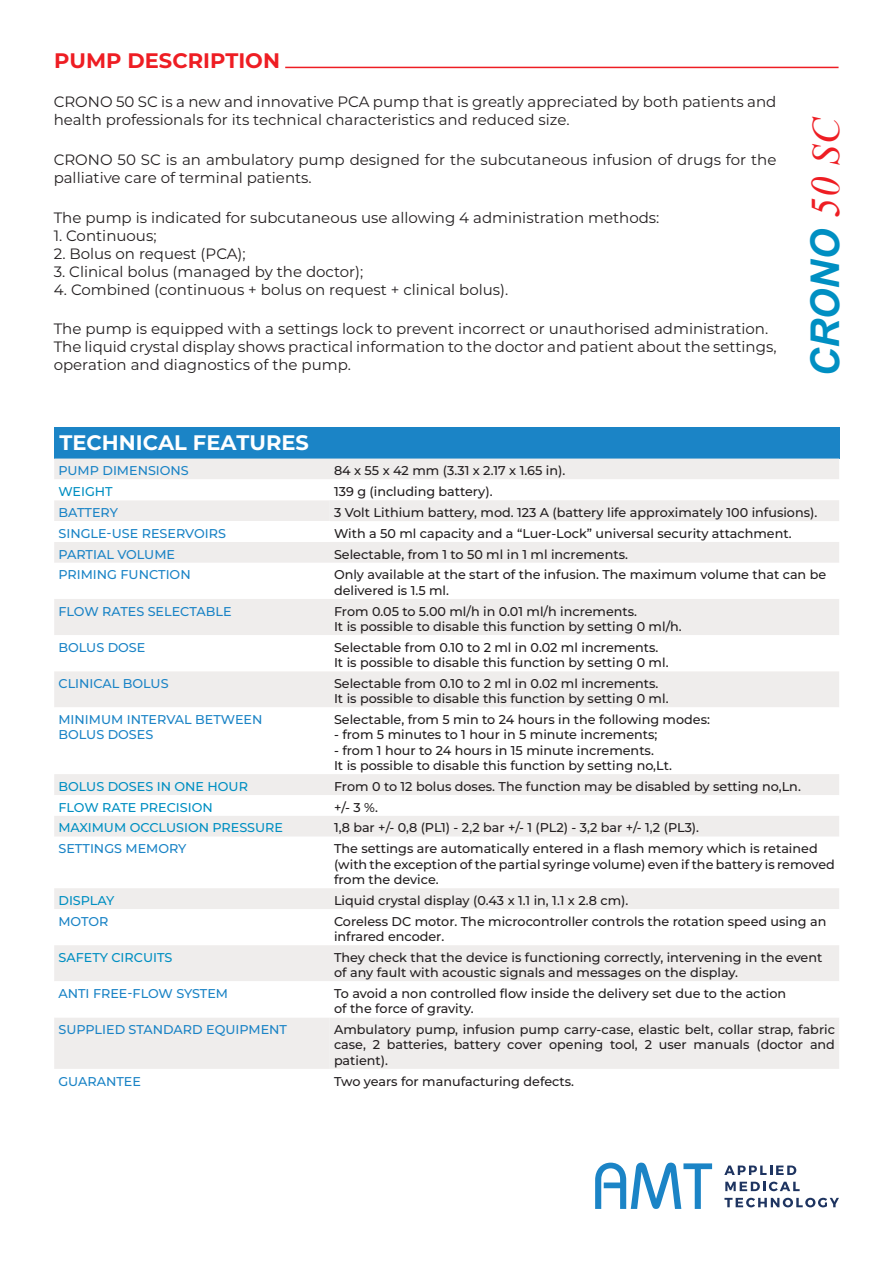
<style>
.page{position:relative;width:893px;height:1263px;background:#fff}
.page>*{position:absolute;margin:0;border:0;box-sizing:border-box;transform-origin:0 0}
.t1{font:italic 700 39.6px "Arial";color:#008fc2}
.t2{font:700 21px "Montserrat";color:#fff}
.t3{font:700 21px "Montserrat";color:#ee1d23}
.t4{font:15px/18px "Montserrat";color:#231f20}
.t5{font:500 12.75px/15.3px "Montserrat";color:#231f20}
.t6{font:500 12.75px/15.3px "Montserrat";color:#1b84c6}
.t7{font:500 12.75px "Montserrat";color:#008fc2}
.s1{font-family:"Times New Roman";font-weight:400;font-size:40.5px;color:#ee1d23}
.s2{font-family:"Times New Roman";font-weight:400;font-size:39px;color:#ee1d23}
</style>
<div class="page">
<div style="left:54px;top:427px;width:786px;height:32px;background:#1b84c6"></div>
<div style="left:54px;top:459px;width:785px;height:20px;background:#efedec"></div>
<svg style="left:54px;top:500px;width:785px;height:336px"></svg>
<div style="left:54px;top:521px;width:276px;height:21px;background:#fff"></div>
<svg style="left:54px;top:888px;width:785px;height:181px;fill:#efedec"></svg>
<hr style="left:285px;top:67px;width:553px;height:1px;background:#ee1d23">
<svg style="left:595px;top:1162px;width:117px;height:47px"></svg>
<svg style="left:724px;top:1165px;width:72px;height:10px"></svg>
<svg style="left:725px;top:1181px;width:75px;height:10px"></svg>
<svg style="left:724px;top:1198px;width:115px;height:9px"></svg>
<h2 class="t3" style="left:54px;top:46px;width:227px">PUMP DESCRIPTION</h2>
<p class="t4" style="left:54px;top:93px;width:724px">CRONO 50 SC is a new and innovative PCA pump that is greatly appreciated by both patients and health professionals for its technical characteristics and reduced size.</p>
<p class="t4" style="left:54px;top:150px;width:724px">CRONO 50 SC is an ambulatory pump designed for the subcutaneous infusion of drugs for the palliative care of terminal patients.</p>
<p class="t4" style="left:54px;top:208px;width:607px">The pump is indicated for subcutaneous use allowing 4 administration methods:</p>
<p class="t4" style="left:54px;top:226px;width:104px">1. Continuous;</p>
<p class="t4" style="left:54px;top:244px;width:194px">2. Bolus on request (PCA);</p>
<p class="t4" style="left:54px;top:262px;width:311px">3. Clinical bolus (managed by the doctor);</p>
<p class="t4" style="left:54px;top:280px;width:456px">4. Combined (continuous + bolus on request + clinical bolus).</p>
<p class="t4" style="left:54px;top:319px;width:724px">The pump is equipped with a settings lock to prevent incorrect or unauthorised administration.<br>The liquid crystal display shows practical information to the doctor and patient about the settings, operation and diagnostics of the pump.</p>
<h1 class="t1" style="left:799px;top:377px;width:262px;rotate:-90deg">CRONO <span class="s1">50</span> <span class="s2">SC</span></h1>
<h2 class="t2" style="left:60px;top:427px;width:251px">TECHNICAL FEATURES</h2>
<p class="t6" style="left:58px;top:463px;width:132px">PUMP DIMENSIONS</p>
<p class="t5" style="left:334px;top:463px;width:233px">84 x 55 x 42 mm (3.31 x 2.17 x 1.65 in).</p>
<p class="t7" style="left:58px;top:483px;width:56px">WEIGHT</p>
<p class="t5" style="left:334px;top:483px;width:160px">139 g (including battery).</p>
<p class="t6" style="left:58px;top:504px;width:61px">BATTERY</p>
<p class="t5" style="left:334px;top:504px;width:485px">3 Volt Lithium battery, mod. 123 A (battery life approximately 100 infusions).</p>
<p class="t6" style="left:58px;top:525px;width:169px">SINGLE-USE RESERVOIRS</p>
<p class="t5" style="left:334px;top:525px;width:459px">With a 50 ml capacity and a “Luer-Lock” universal security attachment.</p>
<p class="t6" style="left:58px;top:546px;width:118px">PARTIAL VOLUME</p>
<p class="t5" style="left:334px;top:546px;width:295px">Selectable, from 1 to 50 ml in 1 ml increments.</p>
<p class="t6" style="left:58px;top:567px;width:134px">PRIMING FUNCTION</p>
<p class="t5" style="left:334px;top:567px;width:494px">Only available at the start of the infusion. The maximum volume that can be delivered is 1.5 ml.</p>
<p class="t6" style="left:58px;top:603px;width:175px">FLOW RATES SELECTABLE</p>
<p class="t5" style="left:334px;top:603px;width:349px">From 0.05 to 5.00 ml/h in 0.01 ml/h increments.<br>It is possible to disable this function by setting 0 ml/h.</p>
<p class="t6" style="left:58px;top:639px;width:88px">BOLUS DOSE</p>
<p class="t5" style="left:334px;top:639px;width:336px">Selectable from 0.10 to 2 ml in 0.02 ml increments.<br>It is possible to disable this function by setting 0 ml.</p>
<p class="t6" style="left:58px;top:675px;width:112px">CLINICAL BOLUS</p>
<p class="t5" style="left:334px;top:675px;width:336px">Selectable from 0.10 to 2 ml in 0.02 ml increments.<br>It is possible to disable this function by setting 0 ml.</p>
<p class="t6" style="left:58px;top:711px;width:206px">MINIMUM INTERVAL BETWEEN<br>BOLUS DOSES</p>
<p class="t5" style="left:334px;top:711px;width:377px">Selectable, from 5 min to 24 hours in the following modes:</p>
<p class="t5" style="left:334px;top:727px;width:325px">- from 5 minutes to 1 hour in 5 minute increments;</p>
<p class="t5" style="left:334px;top:742px;width:339px">- from 1 hour to 24 hours in 15 minute increments.<br>It is possible to disable this function by setting no,Lt.</p>
<p class="t7" style="left:58px;top:778px;width:191px">BOLUS DOSES IN ONE HOUR</p>
<p class="t5" style="left:334px;top:778px;width:468px">From 0 to 12 bolus doses. The function may be disabled by setting no,Ln.</p>
<p class="t7" style="left:58px;top:798px;width:156px">FLOW RATE PRECISION</p>
<p class="t5" style="left:334px;top:799px;width:46px">+/- 3 %.</p>
<p class="t7" style="left:58px;top:819px;width:226px">MAXIMUM OCCLUSION PRESSURE</p>
<p class="t5" style="left:334px;top:820px;width:367px">1,8 bar +/- 0,8 (PL1) - 2,2 bar +/- 1 (PL2) - 3,2 bar +/- 1,2 (PL3).</p>
<p class="t6" style="left:58px;top:841px;width:130px">SETTINGS MEMORY</p>
<p class="t5" style="left:334px;top:841px;width:502px">The settings are automatically entered in a flash memory which is retained (with the exception of the partial syringe volume) even if the battery is removed from the device.</p>
<p class="t7" style="left:58px;top:892px;width:58px">DISPLAY</p>
<p class="t5" style="left:334px;top:892px;width:296px">Liquid crystal display (0.43 x 1.1 in, 1.1 x 2.8 cm).</p>
<p class="t6" style="left:58px;top:913px;width:52px">MOTOR</p>
<p class="t5" style="left:334px;top:913px;width:494px">Coreless DC motor. The microcontroller controls the rotation speed using an infrared encoder.</p>
<p class="t7" style="left:58px;top:949px;width:115px">SAFETY CIRCUITS</p>
<p class="t5" style="left:334px;top:949px;width:490px">They check that the device is functioning correctly, intervening in the event of any fault with acoustic signals and messages on the display.</p>
<p class="t6" style="left:58px;top:985px;width:171px">ANTI FREE-FLOW SYSTEM</p>
<p class="t5" style="left:334px;top:985px;width:454px">To avoid a non controlled flow inside the delivery set due to the action of the force of gravity.</p>
<p class="t6" style="left:58px;top:1021px;width:230px">SUPPLIED STANDARD EQUIPMENT</p>
<p class="t5" style="left:334px;top:1021px;width:502px;text-align:justify">Ambulatory pump, infusion pump carry-case, elastic belt, collar strap, fabric case, 2 batteries, battery cover opening tool, 2 user manuals (doctor and patient).</p>
<p class="t6" style="left:58px;top:1073px;width:84px">GUARANTEE</p>
<p class="t5" style="left:334px;top:1073px;width:242px">Two years for manufacturing defects.</p>
</div>
